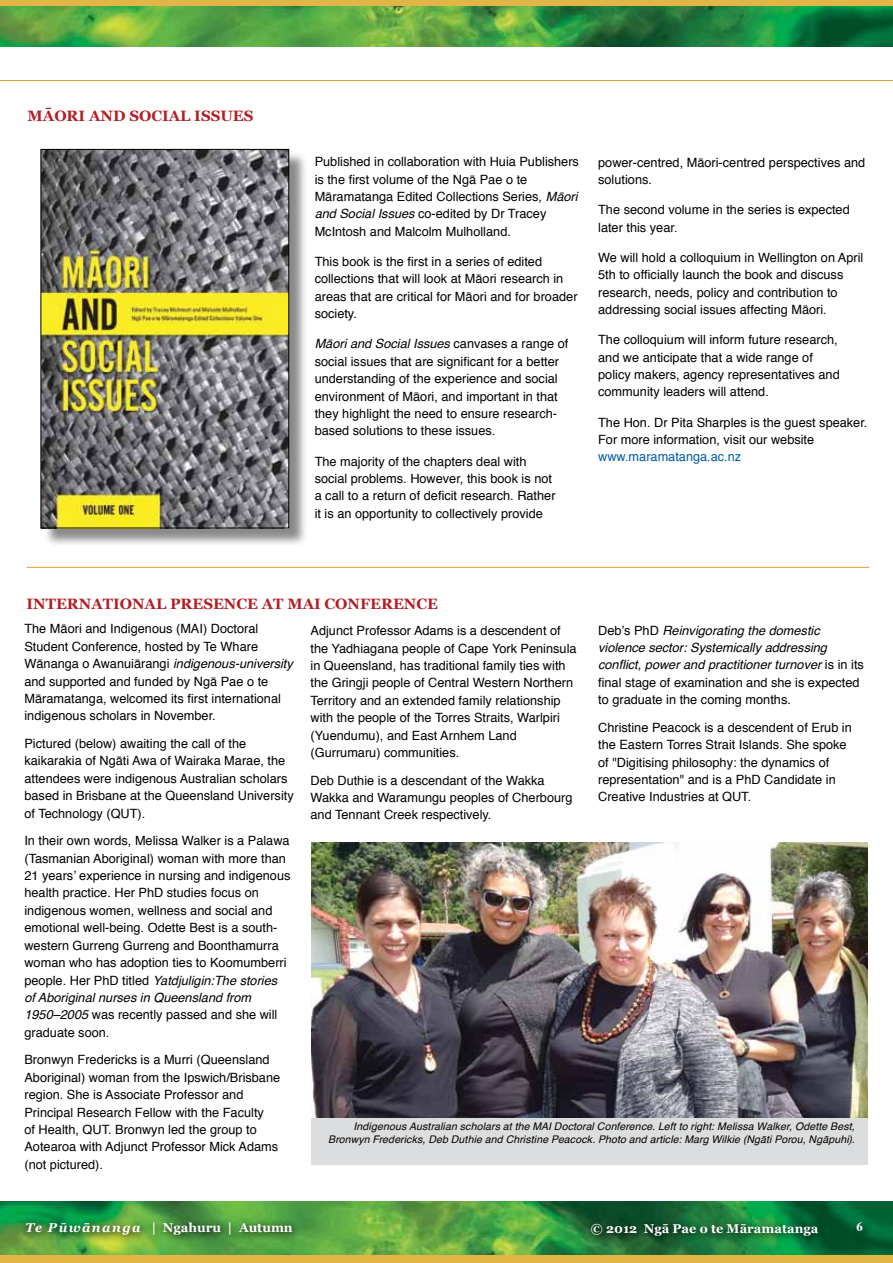
<style>
.page{position:relative;width:893px;height:1263px;background:#fff}
.page>*{position:absolute;margin:0;border:0;box-sizing:border-box;transform-origin:0 0}
.t1{font:700 15px "Georgia";color:#b21f24}
.t2{font:12.75px/17.4px "Helvetica";color:#000}
.t3{font:italic 12.75px/17.4px "Helvetica";color:#000}
.t4{font:700 12.75px "Georgia";color:#fff}
.t5{font:12.75px "Helvetica";color:#005ca2}
.t6{font:700 12.75px "Times";color:#fff}
.t7{font:italic 10.5px/12.6px "Helvetica";letter-spacing:.015em;color:#000;text-align:right}
.s1{font-style:italic}
.s2{font-style:normal}
</style>
<div class="page">
<img style="left:0;top:6px;width:893px;height:41px">
<div style="left:0;top:0;width:893px;height:6px;background:#e1b647"></div>
<img style="left:0;top:1201px;width:893px;height:54px">
<div style="left:0;top:1255px;width:893px;height:8px;background:#e1b647"></div>
<svg style="left:585px;top:1217px;width:242px;height:28px;background:#146532"></svg>
<hr style="left:0;top:80px;width:893px;height:1px;background:#cfa22d">
<svg style="left:21px;top:1216px;width:128px;height:28px;background:#509c3d"></svg>
<svg style="left:851px;top:1216px;width:21px;height:24px"></svg>
<svg style="left:147px;top:1216px;width:155px;height:27px;background:#4a903d"></svg>
<hr style="left:27px;top:567px;width:842px;height:1px;background:#cfa22d">
<div style="left:43px;top:151px;width:265px;height:396px;background:#000;opacity:.46"></div>
<img style="left:42px;top:151px;width:245px;height:375px">
<div style="left:40px;top:149px;width:249px;height:379px;border:1px solid #000"></div>
<img style="left:312px;top:842px;width:555px;height:276px">
<div style="left:310px;top:1118px;width:557px;height:46px;background:#dcddde"></div>
<p class="t1" style="left:28px;top:106px;width:227px">Māori and social issues</p>
<p class="t2" style="left:315px;top:153px;width:266px">Published in collaboration with Huia Publishers is the first volume of the Ngā Pae o te Māramatanga Edited Collections Series, <span class="s1">Māori and Social Issues</span> co-edited by Dr Tracey McIntosh and Malcolm Mulholland.</p>
<p class="t2" style="left:315px;top:253px;width:264px">This book is the first in a series of edited collections that will look at Māori research in areas that are critical for Māori and for broader society.</p>
<p class="t2" style="left:315px;top:336px;width:255px"><span class="s1">Māori and Social Issues</span> canvases a range of social issues that are significant for a better understanding of the experience and social environment of Māori, and important in that they highlight the need to ensure research&shy;based solutions to these issues.</p>
<p class="t2" style="left:315px;top:453px;width:242px">The majority of the chapters deal with social problems. However, this book is not a call to a return of deficit research. Rather it is an opportunity to collectively provide</p>
<p class="t2" style="left:598px;top:154px;width:269px">power-centred, Māori-centred perspectives and solutions.</p>
<p class="t2" style="left:598px;top:201px;width:253px">The second volume in the series is expected later this year.</p>
<p class="t2" style="left:598px;top:249px;width:267px">We will hold a colloquium in Wellington on April 5th to officially launch the book and discuss research, needs, policy and contribution to addressing social issues affecting Māori.</p>
<p class="t2" style="left:598px;top:331px;width:243px">The colloquium will inform future research, and we anticipate that a wide range of policy makers, agency representatives and community leaders will attend.</p>
<p class="t2" style="left:598px;top:414px;width:271px">The Hon. Dr Pita Sharples is the guest speaker.<br>For more information, visit our website</p>
<p class="t5" style="left:598px;top:447px;width:145px">www.maramatanga.ac.nz</p>
<p class="t1" style="left:27px;top:594px;width:413px">INTERNATIONAL PRESENCE AT MAI CONFERENCE</p>
<p class="t2" style="left:24px;top:621px;width:270px">The Māori and Indigenous (MAI) Doctoral Student Conference, hosted by Te Whare Wānanga o Awanuiārangi <span class="s1">indigenous-university </span>and supported and funded by Ngā Pae o te Māramatanga, welcomed its first international indigenous scholars in November.</p>
<p class="t2" style="left:24px;top:735px;width:271px">Pictured (below) awaiting the call of the kaikarakia of Ngāti Awa of Wairaka Marae, the attendees were indigenous Australian scholars based in Brisbane at the Queensland University of Technology (QUT).</p>
<p class="t2" style="left:24px;top:832px;width:268px">In their own words, Melissa Walker is a Palawa (Tasmanian Aboriginal) woman with more than 21 years’ experience in nursing and indigenous health practice. Her PhD studies focus on indigenous women, wellness and social and emotional well-being. Odette Best is a south&shy;western Gurreng Gurreng and Boonthamurra woman who has adoption ties to Koomumberri people. Her PhD titled <span class="s1">Yatdjuligin:The stories of Aboriginal nurses in Queensland from 1950–2005</span> was recently passed and she will graduate soon.</p>
<p class="t2" style="left:24px;top:1051px;width:257px">Bronwyn Fredericks is a Murri (Queensland Aboriginal) woman from the Ipswich/Brisbane region. She is Associate Professor and Principal Research Fellow with the Faculty<br>of Health, QUT. Bronwyn led the group to Aotearoa with Adjunct Professor Mick Adams (not pictured).</p>
<p class="t3" style="left:598px;top:622px;width:267px"><span class="s2">Deb’s PhD</span> Reinvigorating the domestic violence sector: Systemically addressing conflict, power and practitioner turnover <span class="s2">is in its final stage of examination and she is expected to graduate in the coming months.</span></p>
<p class="t2" style="left:598px;top:719px;width:255px">Christine Peacock is a descendent of Erub in the Eastern Torres Strait Islands. She spoke of "Digitising philosophy: the dynamics of representation" and is a PhD Candidate in Creative Industries at QUT.</p>
<p class="t2" style="left:310px;top:622px;width:268px">Adjunct Professor Adams is a descendent of the Yadhiagana people of Cape York Peninsula in Queensland, has traditional family ties with the Gringji people of Central Western Northern Territory and an extended family relationship with the people of the Torres Straits, Warlpiri (Yuendumu), and East Arnhem Land (Gurrumaru) communities.</p>
<p class="t2" style="left:310px;top:772px;width:263px">Deb Duthie is a descendant of the Wakka<br>Wakka and Waramungu peoples of Cherbourg and Tennant Creek respectively.</p>
<p class="t7" style="left:328px;top:1120px;width:528px">Indigenous Australian scholars at the MAI Doctoral Conference. Left to right: Melissa Walker, Odette Best,<br>Bronwyn Fredericks, Deb Duthie and Christine Peacock. Photo and article: Marg Wilkie (Ngāti Porou, Ngāpuhi).</p>
<p class="t4" style="left:26px;top:1219px;width:269px"><span class="s1">Te Pūwānanga</span> | Ngahuru | Autumn</p>
<p class="t4" style="left:591px;top:1220px;width:229px">© 2012 Ngā Pae o te Māramatanga</p>
<p class="t6" style="left:856px;top:1215px;width:8px">6</p>
</div>
